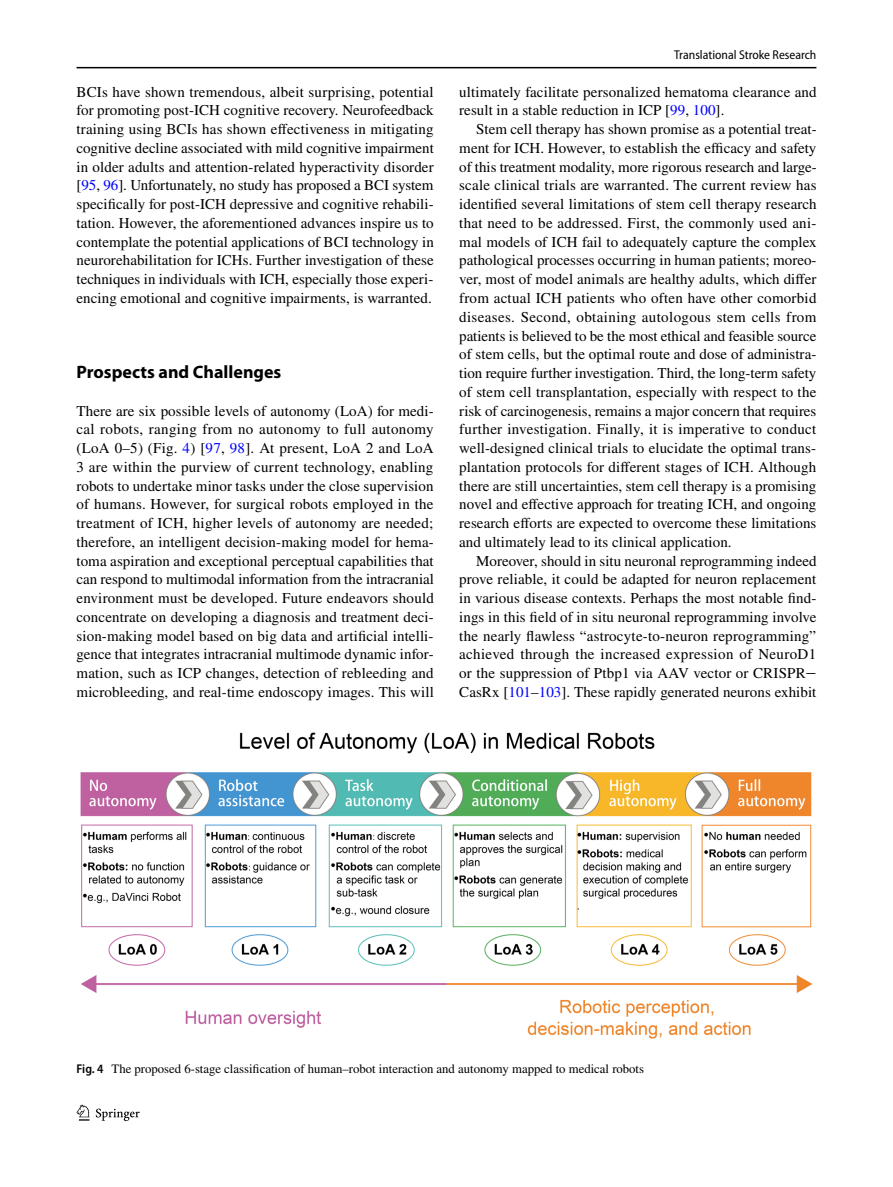
<style>
.page{position:relative;width:893px;height:1187px;background:#fff}
.page>*{position:absolute;margin:0;border:0;box-sizing:border-box;transform-origin:0 0}
.t1{font:700 18px "Myriad Pro";color:#000}
.t2{font:15px/18.8px "STIX";letter-spacing:.005em;color:#000;text-align:justify}
.t3{font:12.75px "STIX";color:#000}
.t4{font:semi-condensed 12.75px "Myriad Pro";color:#000}
.s1{color:#00f}
.s2{font-family:"Code 2000"}
.s3{font-family:"Myriad Pro";font-weight:600;font-stretch:semi-condensed}
</style>
<div class="page">
<hr style="left:77px;top:67px;width:739px;height:1px;background:#000">
<svg style="left:77px;top:1104px;width:12px;height:16px"></svg>
<svg style="left:96px;top:1108px;width:44px;height:12px"></svg>
<img style="left:81px;top:732px;width:731px;height:306px">
<p class="t2" style="left:77px;top:83px;width:359px">BCIs have shown tremendous, albeit surprising, potential for promoting post-ICH cognitive recovery. Neurofeedback training using BCIs has shown effectiveness in mitigating cognitive decline associated with mild cognitive impairment in older adults and attention-related hyperactivity disorder [<span class="s1">95</span>, <span class="s1">96</span>]. Unfortunately, no study has proposed a BCI system specifically for post-ICH depressive and cognitive rehabili&shy;tation. However, the aforementioned advances inspire us to contemplate the potential applications of BCI technology in neurorehabilitation for ICHs. Further investigation of these techniques in individuals with ICH, especially those experi&shy;encing emotional and cognitive impairments, is warranted.</p>
<p class="t1" style="left:77px;top:360px;width:206px">Prospects and Challenges</p>
<p class="t2" style="left:77px;top:402px;width:359px">There are six possible levels of autonomy (LoA) for medi&shy;cal robots, ranging from no autonomy to full autonomy (LoA 0–5) (Fig. <span class="s1">4</span>) [<span class="s1">97</span>, <span class="s1">98</span>]. At present, LoA 2 and LoA 3 are within the purview of current technology, enabling robots to undertake minor tasks under the close supervision of humans. However, for surgical robots employed in the treatment of ICH, higher levels of autonomy are needed; therefore, an intelligent decision-making model for hema&shy;toma aspiration and exceptional perceptual capabilities that can respond to multimodal information from the intracranial environment must be developed. Future endeavors should concentrate on developing a diagnosis and treatment deci&shy;sion-making model based on big data and artificial intelli&shy;gence that integrates intracranial multimode dynamic infor&shy;mation, such as ICP changes, detection of rebleeding and microbleeding, and real-time endoscopy images. This will</p>
<p class="t4" style="left:674px;top:48px;width:144px">Translational Stroke Research</p>
<p class="t2" style="left:459px;top:83px;width:359px">ultimately facilitate personalized hematoma clearance and result in a stable reduction in ICP [<span class="s1">99</span>, <span class="s1">100</span>].</p>
<p class="t2" style="left:459px;top:121px;width:359px;text-indent:17px">Stem cell therapy has shown promise as a potential treat&shy;ment for ICH. However, to establish the efficacy and safety of this treatment modality, more rigorous research and large&shy;scale clinical trials are warranted. The current review has identified several limitations of stem cell therapy research that need to be addressed. First, the commonly used ani&shy;mal models of ICH fail to adequately capture the complex pathological processes occurring in human patients; moreo&shy;ver, most of model animals are healthy adults, which differ from actual ICH patients who often have other comorbid diseases. Second, obtaining autologous stem cells from patients is believed to be the most ethical and feasible source of stem cells, but the optimal route and dose of administra&shy;tion require further investigation. Third, the long-term safety of stem cell transplantation, especially with respect to the risk of carcinogenesis, remains a major concern that requires further investigation. Finally, it is imperative to conduct well-designed clinical trials to elucidate the optimal trans&shy;plantation protocols for different stages of ICH. Although there are still uncertainties, stem cell therapy is a promising novel and effective approach for treating ICH, and ongoing research efforts are expected to overcome these limitations and ultimately lead to its clinical application.</p>
<p class="t2" style="left:459px;top:552px;width:359px;text-indent:17px">Moreover, should in situ neuronal reprogramming indeed prove reliable, it could be adapted for neuron replacement in various disease contexts. Perhaps the most notable find&shy;ings in this field of in situ neuronal reprogramming involve the nearly flawless “astrocyte-to-neuron reprogramming” achieved through the increased expression of NeuroD1 or the suppression of Ptbp1 via AAV vector or CRISPR<span class="s2">‒ </span>CasRx [<span class="s1">101</span>–<span class="s1">103</span>]. These rapidly generated neurons exhibit</p>
<p class="t3" style="left:77px;top:1060px;width:569px"><span class="s3">Fig. 4</span> The proposed 6-stage classification of human–robot interaction and autonomy mapped to medical robots</p>
</div>
